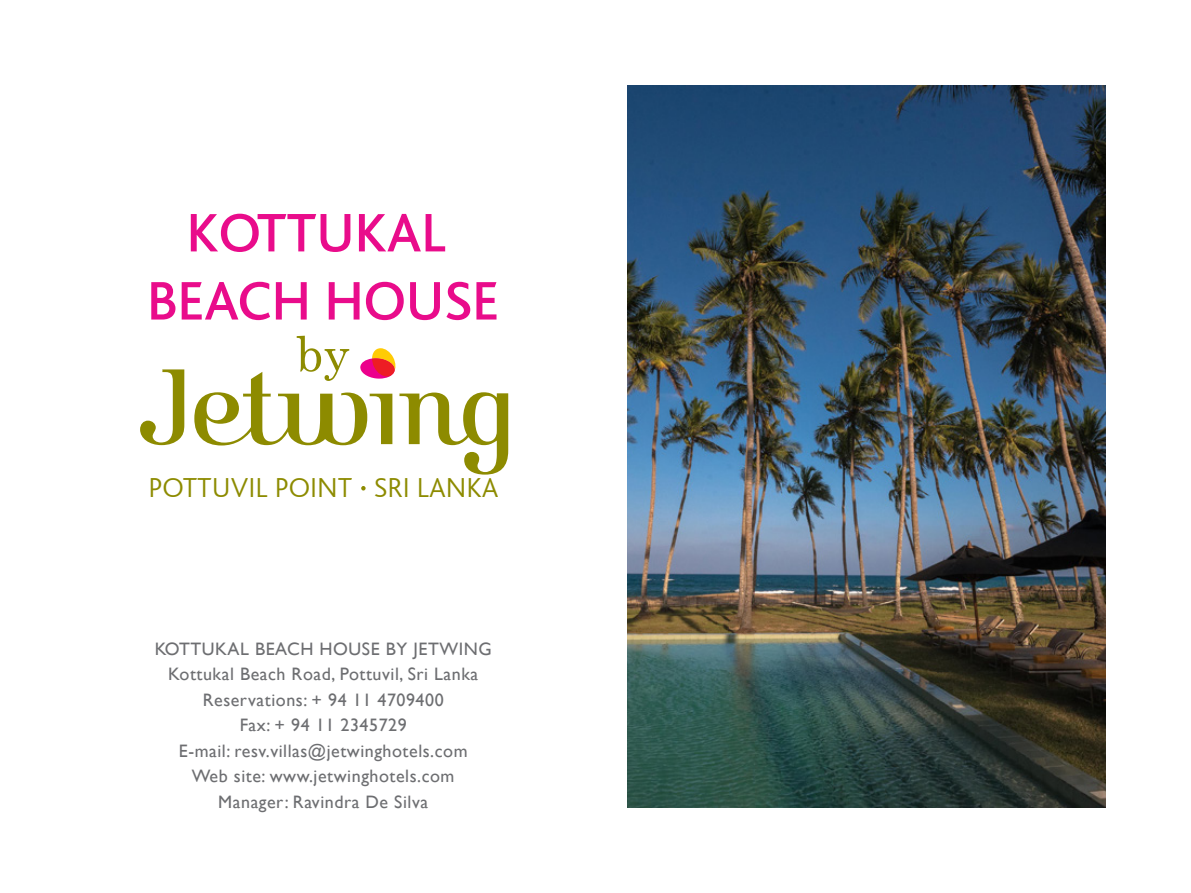
<style>
.page{position:relative;width:1191px;height:893px;background:#fff}
.page>*{position:absolute;margin:0;border:0;box-sizing:border-box;transform-origin:0 0}
.t1{font:500 56.7px/68.1px "Bliss";color:#e90c8b;text-align:center}
.t2{font:300 28.8px "Bliss";color:#8d8b00}
.t3{font:18px/25.5px "Gill Sans";letter-spacing:.03em;color:#6d6e71;text-align:center}
</style>
<div class="page">
<img style="left:627px;top:85px;width:479px;height:723px">
<svg style="left:140px;top:369px;width:44px;height:76px"></svg>
<svg style="left:361px;top:486px;width:4px;height:4px"></svg>
<svg style="left:194px;top:336px;width:314px;height:139px"></svg>
<h1 class="t1" style="left:147px;top:200px;width:353px">KOTTUKAL<br>BEACH HOUSE</h1>
<h2 class="t2" style="left:148px;top:472px;width:351px">POTTUVIL POINT SRI LANKA</h2>
<p class="t3" style="left:155px;top:636px;width:338px">KOTTUKAL BEACH HOUSE BY JETWING<br>Kottukal Beach Road, Pottuvil, Sri Lanka<br>Reservations: + 94 11 4709400<br>Fax: + 94 11 2345729<br>E-mail: resv.villas@jetwinghotels.com<br>Web site: www.jetwinghotels.com<br>Manager: Ravindra De Silva</p>
</div>
